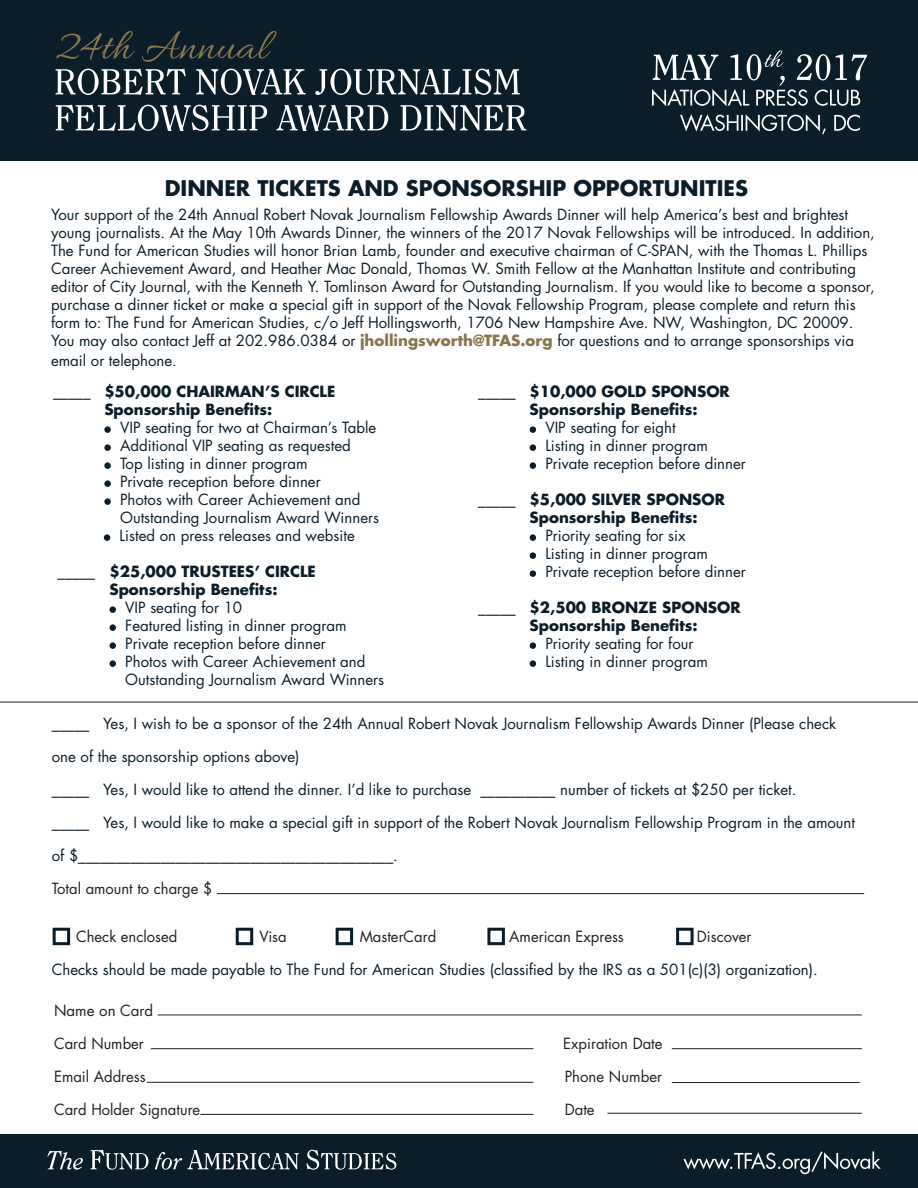
<style>
.page{position:relative;width:918px;height:1188px;background:#fff}
.page>*{position:absolute;margin:0;border:0;box-sizing:border-box;transform-origin:0 0}
.t1{font:700 21px "Futura";color:#0b1d29}
.t2{font:15px/18px "Futura";color:#0b1d29}
.t3{font:700 15px/18px "Futura";color:#0b1d29}
.t4{font:15px/33px "Futura";color:#231f20}
.s1{font-weight:700;color:#86754d}
.s2{font-weight:400}
</style>
<div class="page">
<div style="left:0;top:0;width:918px;height:160px;background:#0b1d29"></div>
<div style="left:104px;top:426px;width:7px;height:7px;background:#0b1d29;border-radius:50%"></div>
<div style="left:104px;top:444px;width:7px;height:7px;background:#0b1d29;border-radius:50%"></div>
<div style="left:104px;top:462px;width:7px;height:7px;background:#0b1d29;border-radius:50%"></div>
<div style="left:104px;top:480px;width:7px;height:7px;background:#0b1d29;border-radius:50%"></div>
<div style="left:104px;top:498px;width:7px;height:7px;background:#0b1d29;border-radius:50%"></div>
<div style="left:104px;top:534px;width:6px;height:7px;background:#0b1d29;border-radius:50%"></div>
<div style="left:110px;top:606px;width:6px;height:7px;background:#0b1d29;border-radius:50%"></div>
<div style="left:110px;top:624px;width:6px;height:7px;background:#0b1d29;border-radius:50%"></div>
<div style="left:110px;top:642px;width:6px;height:7px;background:#0b1d29;border-radius:50%"></div>
<div style="left:110px;top:660px;width:6px;height:7px;background:#0b1d29;border-radius:50%"></div>
<div style="left:530px;top:426px;width:6px;height:7px;background:#0b1d29;border-radius:50%"></div>
<div style="left:530px;top:444px;width:6px;height:7px;background:#0b1d29;border-radius:50%"></div>
<div style="left:530px;top:462px;width:6px;height:7px;background:#0b1d29;border-radius:50%"></div>
<div style="left:530px;top:534px;width:6px;height:7px;background:#0b1d29;border-radius:50%"></div>
<div style="left:530px;top:552px;width:6px;height:7px;background:#0b1d29;border-radius:50%"></div>
<div style="left:530px;top:570px;width:6px;height:7px;background:#0b1d29;border-radius:50%"></div>
<div style="left:530px;top:642px;width:6px;height:7px;background:#0b1d29;border-radius:50%"></div>
<div style="left:530px;top:660px;width:6px;height:7px;background:#0b1d29;border-radius:50%"></div>
<div style="left:53px;top:928px;width:17px;height:17px;border:3px solid #0b1d29"></div>
<div style="left:236px;top:928px;width:17px;height:17px;border:3px solid #0b1d29"></div>
<div style="left:336px;top:928px;width:17px;height:17px;border:3px solid #0b1d29"></div>
<div style="left:487px;top:928px;width:18px;height:17px;border:3px solid #0b1d29"></div>
<hr style="left:217px;top:893px;width:647px;height:1px;background:#231f20">
<hr style="left:158px;top:1015px;width:704px;height:1px;background:#231f20">
<hr style="left:151px;top:1048px;width:383px;height:1px;background:#231f20">
<hr style="left:672px;top:1048px;width:190px;height:1px;background:#231f20">
<hr style="left:147px;top:1082px;width:387px;height:1px;background:#231f20">
<hr style="left:200px;top:1114px;width:334px;height:1px;background:#231f20">
<hr style="left:672px;top:1082px;width:188px;height:1px;background:#231f20">
<hr style="left:608px;top:1113px;width:254px;height:1px;background:#231f20">
<hr style="left:0;top:702px;width:918px;height:1px;background:#231f20">
<svg style="left:56px;top:105px;width:470px;height:26px"></svg>
<svg style="left:56px;top:69px;width:464px;height:26px"></svg>
<svg style="left:680px;top:114px;width:180px;height:20px"></svg>
<div style="left:0;top:1134px;width:918px;height:54px;background:#0b1d29"></div>
<svg style="left:47px;top:1150px;width:349px;height:20px"></svg>
<svg style="left:683px;top:1151px;width:198px;height:23px"></svg>
<div style="left:676px;top:928px;width:18px;height:17px;border:3px solid #0b1d29"></div>
<svg style="left:56px;top:31px;width:221px;height:31px"></svg>
<svg style="left:652px;top:50px;width:215px;height:56px"></svg>
<h1 class="t1" style="left:165px;top:173px;width:585px">DINNER TICKETS AND SPONSORSHIP OPPORTUNITIES</h1>
<p class="t2" style="left:51px;top:206px;width:825px">Your support of the 24th Annual Robert Novak Journalism Fellowship Awards Dinner will help America’s best and brightest young journalists. At the May 10th Awards Dinner, the winners of the 2017 Novak Fellowships will be introduced. In addition, The Fund for American Studies will honor Brian Lamb, founder and executive chairman of C-SPAN, with the Thomas L. Phillips Career Achievement Award, and Heather Mac Donald, Thomas W. Smith Fellow at the Manhattan Institute and contributing editor of City Journal, with the Kenneth Y. Tomlinson Award for Outstanding Journalism. If you would like to become a sponsor, purchase a dinner ticket or make a special gift in support of the Novak Fellowship Program, please complete and return this form to: The Fund for American Studies, c/o Jeff Hollingsworth, 1706 New Hampshire Ave. NW, Washington, DC 20009.<br>You may also contact Jeff at 202.986.0384 or <span class="s1">jhollingsworth@TFAS.org</span> for questions and to arrange sponsorships via</p>
<p class="t3" style="left:51px;top:345px;width:286px;line-height:30.9px"><span class="s2">email or telephone.<br>_____</span> $50,000 CHAIRMAN’S CIRCLE</p>
<p class="t3" style="left:104px;top:400px;width:170px">Sponsorship Benefits:</p>
<p class="t2" style="left:120px;top:418px;width:261px">VIP seating for two at Chairman’s Table Additional VIP seating as requested<br>Top listing in dinner program<br>Private reception before dinner<br>Photos with Career Achievement and Outstanding Journalism Award Winners Listed on press releases and website</p>
<p class="t3" style="left:110px;top:562px;width:208px;text-indent:-52px"><span class="s2">_____</span> $25,000 TRUSTEES’ CIRCLE<br>Sponsorship Benefits:</p>
<p class="t2" style="left:125px;top:598px;width:261px">VIP seating for 10<br>Featured listing in dinner program<br>Private reception before dinner<br>Photos with Career Achievement and<br>Outstanding Journalism Award Winners</p>
<p class="t3" style="left:530px;top:382px;width:202px;text-indent:-51px"><span class="s2">_____</span> $10,000 GOLD SPONSOR<br>Sponsorship Benefits:</p>
<p class="t2" style="left:545px;top:418px;width:202px">VIP seating for eight<br>Listing in dinner program<br>Private reception before dinner</p>
<p class="t3" style="left:530px;top:490px;width:197px;text-indent:-51px"><span class="s2">_____</span> $5,000 SILVER SPONSOR<br>Sponsorship Benefits:</p>
<p class="t2" style="left:545px;top:526px;width:202px">Priority seating for six<br>Listing in dinner program<br>Private reception before dinner</p>
<p class="t3" style="left:478px;top:598px;width:264px;text-align:center"><span class="s2">_____</span> $2,500 BRONZE SPONSOR<br>Sponsorship Benefits:</p>
<p class="t2" style="left:545px;top:634px;width:164px">Priority seating for four<br>Listing in dinner program</p>
<p class="t2" style="left:52px;top:714px;width:786px">_____ Yes, I wish to be a sponsor of the 24th Annual Robert Novak Journalism Fellowship Awards Dinner (Please check</p>
<p class="t2" style="left:52px;top:747px;width:249px">one of the sponsorship options above)</p>
<p class="t2" style="left:52px;top:780px;width:746px">_____ Yes, I would like to attend the dinner. I’d like to purchase __________ number of tickets at $250 per ticket.</p>
<p class="t2" style="left:52px;top:813px;width:805px">_____ Yes, I would like to make a special gift in support of the Robert Novak Journalism Fellowship Program in the amount</p>
<p class="t2" style="left:52px;top:846px;width:348px">of $__________________________________________.</p>
<p class="t4" style="left:52px;top:872px;width:162px">Total amount to charge $</p>
<p class="t4" style="left:76px;top:920px;width:103px">Check enclosed</p>
<p class="t4" style="left:259px;top:920px;width:29px">Visa</p>
<p class="t4" style="left:360px;top:920px;width:78px">MasterCard</p>
<p class="t4" style="left:509px;top:920px;width:116px">American Express</p>
<p class="t4" style="left:697px;top:920px;width:56px">Discover</p>
<p class="t2" style="left:52px;top:960px;width:768px">Checks should be made payable to The Fund for American Studies (classified by the IRS as a 501(c)(3) organization).</p>
<p class="t4" style="left:54px;top:994px;width:101px">Name on Card<br>Card Number</p>
<p class="t4" style="left:54px;top:1060px;width:93px">Email Address</p>
<p class="t4" style="left:54px;top:1093px;width:148px">Card Holder Signature</p>
<p class="t4" style="left:563px;top:1027px;width:101px">Expiration Date</p>
<p class="t4" style="left:565px;top:1060px;width:99px">Phone Number</p>
<p class="t4" style="left:565px;top:1093px;width:31px">Date</p>
</div>
